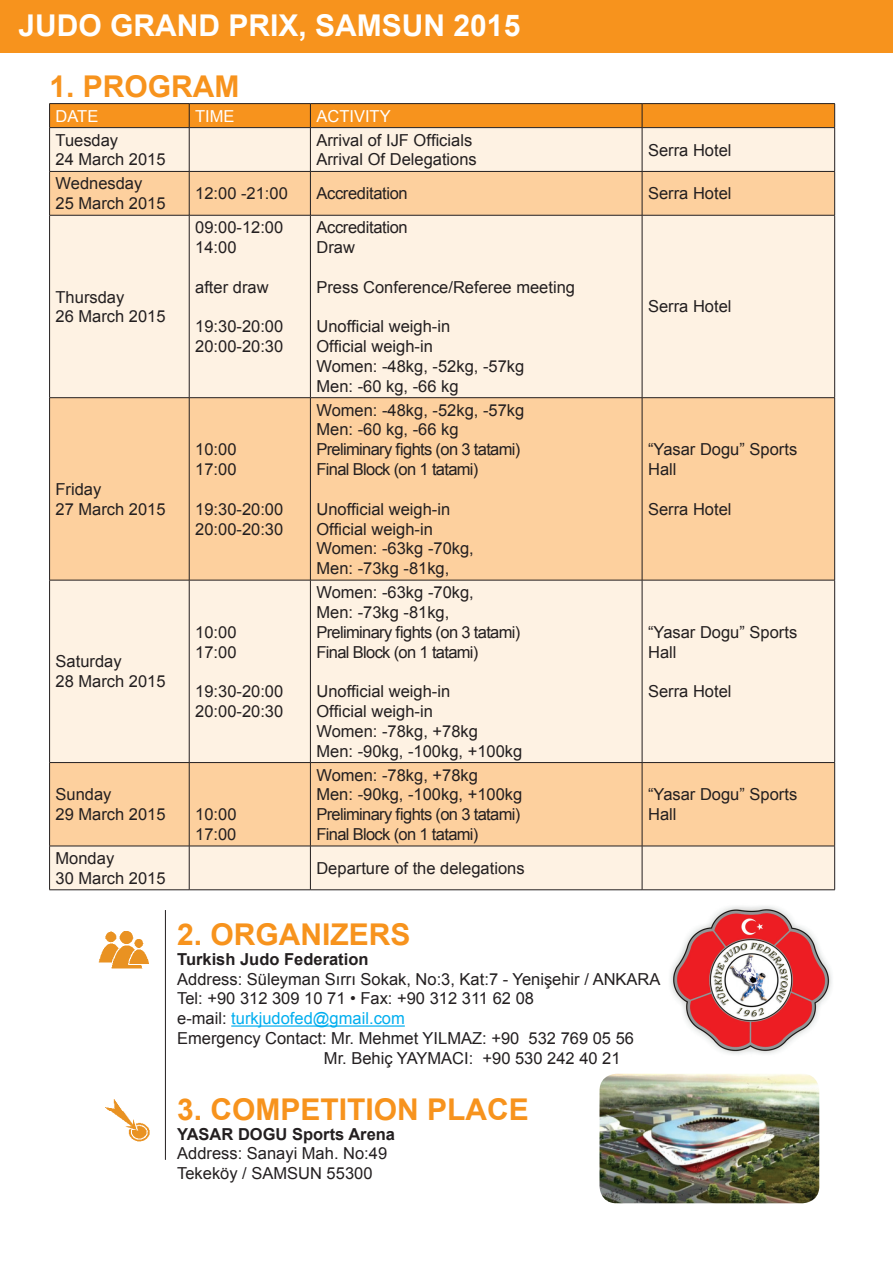
<style>
.page{position:relative;width:893px;height:1263px;background:#fff}
.page>*{position:absolute;margin:0;border:0;box-sizing:border-box;transform-origin:0 0}
.t1{font:700 30px "Arial";color:#f7931d}
.t2{font:700 30px "Arial";color:#fff}
.t3{font:16.5px/19.8px "Arial";color:#231f20}
.t4{font:16.5px/19.8px "Arial";letter-spacing:-.04em;color:#231f20}
.t5{font:700 16.5px "Arial";color:#231f20}
.t6{font:16.5px/19.8px "Arial";letter-spacing:-.02em;color:#231f20}
.t7{font:16.5px "Arial";color:#00aeef}
.t8{font:16.5px "Arial";color:#fff}
.s1{color:#231f20}
</style>
<div class="page">
<div style="left:0;top:0;width:893px;height:52px;background:#f7931d"></div>
<hr style="left:231px;top:1025px;width:174px;height:2px;background:#00aeef">
<hr style="left:165px;top:910px;width:1px;height:250px;background:#231f20">
<img style="left:98px;top:931px;width:51px;height:38px">
<img style="left:599px;top:1074px;width:220px;height:129px">
<img style="left:105px;top:1099px;width:45px;height:43px">
<div style="left:50px;top:128px;width:784px;height:761px;background:#fef2e3"></div>
<svg style="left:50px;top:172px;width:784px;height:674px;background:#fce1c2"></svg>
<hr style="left:49px;top:103px;width:140px;height:1px;background:#231f20">
<hr style="left:189px;top:103px;width:121px;height:1px;background:#231f20">
<hr style="left:310px;top:103px;width:332px;height:1px;background:#231f20">
<hr style="left:642px;top:103px;width:193px;height:1px;background:#231f20">
<div style="left:49px;top:104px;width:786px;height:23px;background:#f7931d"></div>
<hr style="left:310px;top:172px;width:1px;height:43px;background:#231f20">
<hr style="left:642px;top:172px;width:1px;height:43px;background:#231f20">
<hr style="left:310px;top:215px;width:1px;height:182px;background:#231f20">
<hr style="left:642px;top:215px;width:1px;height:182px;background:#231f20">
<hr style="left:310px;top:398px;width:1px;height:182px;background:#231f20">
<hr style="left:642px;top:398px;width:1px;height:182px;background:#231f20">
<hr style="left:310px;top:580px;width:1px;height:182px;background:#231f20">
<hr style="left:642px;top:580px;width:1px;height:182px;background:#231f20">
<hr style="left:310px;top:763px;width:1px;height:83px;background:#231f20">
<hr style="left:642px;top:763px;width:1px;height:83px;background:#231f20">
<hr style="left:310px;top:846px;width:1px;height:44px;background:#231f20">
<hr style="left:642px;top:846px;width:1px;height:44px;background:#231f20">
<hr style="left:49px;top:172px;width:1px;height:43px;background:#231f20">
<hr style="left:49px;top:215px;width:1px;height:182px;background:#231f20">
<hr style="left:49px;top:398px;width:1px;height:182px;background:#231f20">
<hr style="left:49px;top:580px;width:1px;height:182px;background:#231f20">
<hr style="left:49px;top:763px;width:1px;height:83px;background:#231f20">
<hr style="left:49px;top:846px;width:1px;height:44px;background:#231f20">
<hr style="left:189px;top:172px;width:1px;height:43px;background:#231f20">
<hr style="left:834px;top:172px;width:1px;height:43px;background:#231f20">
<hr style="left:189px;top:215px;width:1px;height:182px;background:#231f20">
<hr style="left:834px;top:215px;width:1px;height:182px;background:#231f20">
<hr style="left:189px;top:398px;width:1px;height:182px;background:#231f20">
<hr style="left:834px;top:398px;width:1px;height:182px;background:#231f20">
<hr style="left:189px;top:580px;width:1px;height:182px;background:#231f20">
<hr style="left:834px;top:580px;width:1px;height:182px;background:#231f20">
<hr style="left:189px;top:763px;width:1px;height:83px;background:#231f20">
<hr style="left:834px;top:763px;width:1px;height:83px;background:#231f20">
<hr style="left:189px;top:846px;width:1px;height:44px;background:#231f20">
<hr style="left:834px;top:846px;width:1px;height:44px;background:#231f20">
<hr style="left:49px;top:215px;width:140px;height:1px;background:#231f20">
<hr style="left:49px;top:397px;width:140px;height:1px;background:#231f20">
<hr style="left:49px;top:580px;width:140px;height:1px;background:#231f20">
<hr style="left:49px;top:762px;width:140px;height:1px;background:#231f20">
<hr style="left:49px;top:846px;width:140px;height:1px;background:#231f20">
<hr style="left:189px;top:215px;width:121px;height:1px;background:#231f20">
<hr style="left:310px;top:215px;width:332px;height:1px;background:#231f20">
<hr style="left:642px;top:215px;width:193px;height:1px;background:#231f20">
<hr style="left:189px;top:397px;width:121px;height:1px;background:#231f20">
<hr style="left:310px;top:397px;width:332px;height:1px;background:#231f20">
<hr style="left:642px;top:397px;width:193px;height:1px;background:#231f20">
<hr style="left:189px;top:580px;width:121px;height:1px;background:#231f20">
<hr style="left:310px;top:580px;width:332px;height:1px;background:#231f20">
<hr style="left:642px;top:580px;width:193px;height:1px;background:#231f20">
<hr style="left:189px;top:762px;width:121px;height:1px;background:#231f20">
<hr style="left:310px;top:762px;width:332px;height:1px;background:#231f20">
<hr style="left:642px;top:762px;width:193px;height:1px;background:#231f20">
<hr style="left:189px;top:846px;width:121px;height:1px;background:#231f20">
<hr style="left:310px;top:846px;width:332px;height:1px;background:#231f20">
<hr style="left:642px;top:846px;width:193px;height:1px;background:#231f20">
<hr style="left:49px;top:889px;width:140px;height:1px;background:#231f20">
<hr style="left:189px;top:889px;width:121px;height:1px;background:#231f20">
<hr style="left:310px;top:889px;width:332px;height:1px;background:#231f20">
<hr style="left:642px;top:889px;width:193px;height:1px;background:#231f20">
<hr style="left:49px;top:127px;width:140px;height:1px;background:#231f20">
<hr style="left:49px;top:128px;width:1px;height:43px;background:#231f20">
<hr style="left:49px;top:171px;width:140px;height:1px;background:#231f20">
<hr style="left:189px;top:127px;width:121px;height:1px;background:#231f20">
<hr style="left:189px;top:128px;width:1px;height:43px;background:#231f20">
<hr style="left:189px;top:171px;width:121px;height:1px;background:#231f20">
<hr style="left:310px;top:127px;width:332px;height:1px;background:#231f20">
<hr style="left:310px;top:128px;width:1px;height:43px;background:#231f20">
<hr style="left:310px;top:171px;width:332px;height:1px;background:#231f20">
<hr style="left:642px;top:127px;width:193px;height:1px;background:#231f20">
<hr style="left:642px;top:128px;width:1px;height:43px;background:#231f20">
<hr style="left:834px;top:128px;width:1px;height:43px;background:#231f20">
<hr style="left:642px;top:171px;width:193px;height:1px;background:#231f20">
<img style="left:670px;top:906px;width:162px;height:148px">
<h1 class="t2" style="left:19px;top:6px;width:503px">JUDO GRAND PRIX, SAMSUN 2015</h1>
<h1 class="t1" style="left:49px;top:67px;width:192px">1. PROGRAM</h1>
<p class="t8" style="left:56px;top:105px;width:44px">DATE</p>
<p class="t8" style="left:195px;top:105px;width:41px">TIME</p>
<p class="t8" style="left:316px;top:105px;width:76px">ACTIVITY</p>
<p class="t3" style="left:56px;top:130px;width:112px">Tuesday<br>24 March 2015</p>
<p class="t3" style="left:316px;top:130px;width:162px">Arrival of IJF Officials<br>Arrival Of Delegations</p>
<p class="t3" style="left:648px;top:140px;width:85px">Serra Hotel</p>
<p class="t3" style="left:56px;top:174px;width:112px">Wednesday<br>25 March 2015</p>
<p class="t3" style="left:195px;top:184px;width:94px">12:00 -21:00</p>
<p class="t6" style="left:316px;top:184px;width:93px">Accreditation</p>
<p class="t3" style="left:648px;top:184px;width:85px">Serra Hotel</p>
<p class="t3" style="left:56px;top:287px;width:112px">Thursday<br>26 March 2015</p>
<p class="t3" style="left:195px;top:218px;width:90px">09:00-12:00<br>14:00</p>
<p class="t3" style="left:195px;top:277px;width:75px">after draw</p>
<p class="t3" style="left:195px;top:317px;width:90px">19:30-20:00<br>20:00-20:30</p>
<p class="t3" style="left:56px;top:479px;width:112px">Friday<br>27 March 2015</p>
<p class="t3" style="left:195px;top:440px;width:43px">10:00<br>17:00</p>
<p class="t3" style="left:195px;top:499px;width:90px">19:30-20:00<br>20:00-20:30</p>
<p class="t3" style="left:56px;top:652px;width:112px">Saturday<br>28 March 2015</p>
<p class="t3" style="left:56px;top:785px;width:112px">Sunday<br>29 March 2015</p>
<p class="t3" style="left:195px;top:622px;width:43px">10:00<br>17:00</p>
<p class="t3" style="left:195px;top:682px;width:90px">19:30-20:00<br>20:00-20:30</p>
<p class="t3" style="left:195px;top:805px;width:43px">10:00<br>17:00</p>
<p class="t6" style="left:316px;top:218px;width:93px">Accreditation<br>Draw</p>
<p class="t3" style="left:316px;top:277px;width:260px">Press Conference/Referee meeting</p>
<p class="t3" style="left:316px;top:317px;width:209px">Unofficial weigh-in<br>Official weigh-in<br>Women: -48kg, -52kg, -57kg<br>Men: -60 kg, -66 kg</p>
<p class="t4" style="left:316px;top:400px;width:209px">Women: -48kg, -52kg, -57kg<br>Men: -60 kg, -66 kg<br>Preliminary fights (on 3 tatami)<br>Final Block (on 1 tatami)</p>
<p class="t3" style="left:316px;top:499px;width:159px">Unofficial weigh-in<br>Official weigh-in<br>Women: -63kg -70kg,<br>Men: -73kg -81kg,</p>
<p class="t4" style="left:316px;top:583px;width:205px">Women: -63kg -70kg,<br>Men: -73kg -81kg,<br>Preliminary fights (on 3 tatami)<br>Final Block (on 1 tatami)</p>
<p class="t3" style="left:316px;top:682px;width:207px">Unofficial weigh-in<br>Official weigh-in<br>Women: -78kg, +78kg<br>Men: -90kg, -100kg, +100kg</p>
<p class="t4" style="left:316px;top:765px;width:207px">Women: -78kg, +78kg<br>Men: -90kg, -100kg, +100kg<br>Preliminary fights (on 3 tatami)<br>Final Block (on 1 tatami)</p>
<p class="t3" style="left:56px;top:848px;width:112px">Monday<br>30 March 2015</p>
<p class="t3" style="left:316px;top:858px;width:210px">Departure of the delegations</p>
<p class="t3" style="left:648px;top:297px;width:85px">Serra Hotel</p>
<p class="t3" style="left:648px;top:440px;width:151px">“Yasar Dogu” Sports<br>Hall</p>
<p class="t3" style="left:648px;top:499px;width:85px">Serra Hotel</p>
<p class="t3" style="left:648px;top:622px;width:151px">“Yasar Dogu” Sports<br>Hall</p>
<p class="t3" style="left:648px;top:682px;width:85px">Serra Hotel</p>
<p class="t3" style="left:648px;top:785px;width:151px">“Yasar Dogu” Sports<br>Hall</p>
<h1 class="t1" style="left:177px;top:915px;width:235px">2. ORGANIZERS</h1>
<p class="t5" style="left:177px;top:948px;width:193px">Turkish Judo Federation</p>
<p class="t3" style="left:177px;top:969px;width:485px">Address: Süleyman Sırrı Sokak, No:3, Kat:7 - Yenişehir / ANKARA</p>
<p class="t3" style="left:177px;top:989px;width:358px">Tel: +90 312 309 10 71 • Fax: +90 312 311 62 08</p>
<p class="t7" style="left:177px;top:1008px;width:229px"><span class="s1">e-mail:</span> turkjudofed@gmail.com</p>
<p class="t3" style="left:177px;top:1028px;width:458px">Emergency Contact: Mr. Mehmet YILMAZ: +90 532 769 05 56</p>
<p class="t3" style="left:324px;top:1048px;width:298px">Mr. Behiç YAYMACI: +90 530 242 40 21</p>
<h1 class="t1" style="left:177px;top:1089px;width:353px">3. COMPETITION PLACE</h1>
<p class="t5" style="left:177px;top:1123px;width:219px">YASAR DOGU Sports Arena</p>
<p class="t3" style="left:177px;top:1144px;width:212px">Address: Sanayi Mah. No:49<br>Tekeköy / SAMSUN 55300</p>
</div>
